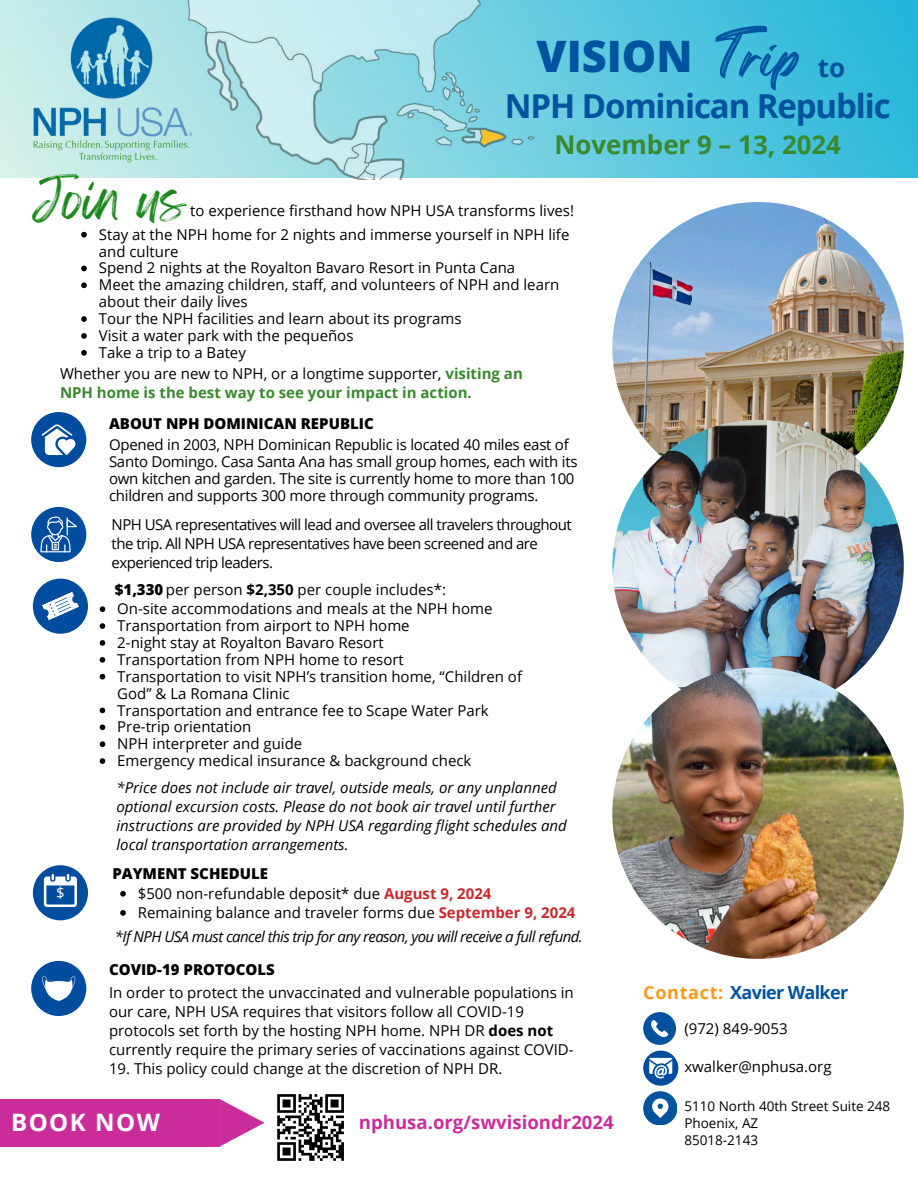
<style>
.page{position:relative;width:918px;height:1188px;background:#fff}
.page>*{position:absolute;margin:0;border:0;box-sizing:border-box;transform-origin:0 0}
.t1{font:51.45px "Regular Brush";color:#00539f}
.t2{font:46.5px "Feeling Passionate";color:#1b891d}
.t3{font:800 43.35px "Open Sans";color:#00539f}
.t4{font:700 33px "Open Sans";letter-spacing:-.035em;color:#00539f}
.t5{font:700 25.95px "Open Sans";color:#39892f}
.t6{font:700 25.95px "Open Sans";color:#00539f}
.t7{font:700 24px "Open Sans";letter-spacing:.065em;color:#fff}
.t8{font:700 18.6px "Open Sans";color:#ca2d9a}
.t9{font:700 18px "Open Sans";letter-spacing:-.035em;color:#00539f}
.t10{font:15px/16.8px "Open Sans";color:#000}
.t11{font:italic 15px/19.2px "Open Sans";color:#000}
.t12{font:15px/19.2px "Open Sans";letter-spacing:-.035em;color:#000}
.t13{font:700 15px/19.2px "Open Sans";color:#39892f}
.t14{font:italic 15px "Open Sans";letter-spacing:-.04em;color:#000}
.t15{font:800 15px "Open Sans";color:#000}
.t16{font:15px "Open Sans";color:#fff}
.t17{font:13.5px "Open Sans";color:#000}
.s1{font-weight:400;color:#000}
.s2{font-weight:800}
.s3{font-weight:700}
.s4{font-weight:700;color:#c9282d}
.s5{color:#fd9915}
</style>
<div class="page">
<svg style="left:0;top:0;width:918px;height:178px;background:#5bc8df"></svg>
<img style="left:33px;top:16px;width:147px;height:148px">
<div style="left:31px;top:507px;width:55px;height:55px;background:#004d9f;border-radius:50%"></div>
<svg style="left:40px;top:517px;width:37px;height:35px"></svg>
<div style="left:31px;top:412px;width:55px;height:55px;background:#004d9f;border-radius:50%"></div>
<svg style="left:42px;top:424px;width:34px;height:31px"></svg>
<div style="left:33px;top:579px;width:55px;height:55px;background:#004d9f;border-radius:50%"></div>
<svg style="left:42px;top:592px;width:37px;height:28px"></svg>
<svg style="left:100px;top:606px;width:5px;height:6px"></svg>
<svg style="left:100px;top:623px;width:5px;height:6px"></svg>
<svg style="left:100px;top:640px;width:5px;height:6px"></svg>
<svg style="left:100px;top:657px;width:5px;height:6px"></svg>
<svg style="left:100px;top:674px;width:5px;height:6px"></svg>
<svg style="left:100px;top:708px;width:5px;height:5px"></svg>
<svg style="left:100px;top:725px;width:5px;height:5px"></svg>
<svg style="left:100px;top:741px;width:5px;height:6px"></svg>
<svg style="left:100px;top:758px;width:5px;height:6px"></svg>
<div style="left:31px;top:961px;width:55px;height:55px;background:#004d9f;border-radius:50%"></div>
<svg style="left:42px;top:976px;width:34px;height:25px"></svg>
<div style="left:33px;top:865px;width:55px;height:55px;background:#004d9f;border-radius:50%"></div>
<svg style="left:44px;top:874px;width:33px;height:33px"></svg>
<svg style="left:120px;top:891px;width:6px;height:6px"></svg>
<svg style="left:120px;top:910px;width:6px;height:6px"></svg>
<svg style="left:220px;top:1099px;width:45px;height:47px"></svg>
<div style="left:0;top:1099px;width:220px;height:47px;background:#ca2d9a"></div>
<svg style="left:81px;top:232px;width:6px;height:5px"></svg>
<svg style="left:81px;top:266px;width:6px;height:5px"></svg>
<svg style="left:81px;top:282px;width:6px;height:6px"></svg>
<svg style="left:81px;top:316px;width:6px;height:6px"></svg>
<svg style="left:81px;top:333px;width:6px;height:6px"></svg>
<svg style="left:81px;top:350px;width:6px;height:6px"></svg>
<svg style="left:643px;top:1012px;width:33px;height:33px"></svg>
<svg style="left:643px;top:1091px;width:34px;height:34px"></svg>
<svg style="left:643px;top:1051px;width:35px;height:35px"></svg>
<svg style="left:649px;top:1058px;width:23px;height:20px"></svg>
<img style="left:612px;top:202px;width:292px;height:292px;border-radius:50%">
<img style="left:612px;top:420px;width:292px;height:291px;border-radius:50%">
<img style="left:612px;top:667px;width:292px;height:292px;border-radius:50%">
<img style="left:180px;top:0;width:360px;height:179px">
<svg style="left:277px;top:1094px;width:67px;height:67px"></svg>
<p class="t3" style="left:537px;top:26px;width:157px">VISION</p>
<h1 class="t1" style="left:714px;top:12px;width:56px">T</h1>
<h2 class="t1" style="left:743px;top:17px;width:59px">rip</h2>
<p class="t6" style="left:818px;top:49px;width:29px">to</p>
<p class="t4" style="left:505px;top:83px;width:387px">NPH Dominican Republic</p>
<p class="t5" style="left:555px;top:127px;width:288px">November 9 – 13, 2024</p>
<h6 class="t2" style="left:33px;top:162px;width:155px">JOIN US</h6>
<h6 class="t10" style="left:190px;top:202px;width:386px">to experience firsthand how NPH USA transforms lives!</h6>
<p class="t10" style="left:99px;top:226px;width:472px">Stay at the NPH home for 2 nights and immerse yourself in NPH life and culture</p>
<p class="t10" style="left:99px;top:259px;width:418px">Spend 2 nights at the Royalton Bavaro Resort in Punta Cana</p>
<p class="t10" style="left:99px;top:276px;width:462px">Meet the amazing children, staff, and volunteers of NPH and learn about their daily lives</p>
<p class="t10" style="left:99px;top:310px;width:364px">Tour the NPH facilities and learn about its programs</p>
<p class="t10" style="left:99px;top:327px;width:256px">Visit a water park with the pequeños</p>
<p class="t10" style="left:99px;top:344px;width:149px">Take a trip to a Batey</p>
<p class="t13" style="left:60px;top:364px;width:464px"><span class="s1">Whether you are new to NPH, or a longtime supporter,</span> visiting an<br>NPH home is the best way to see your impact in action.</p>
<h3 class="t15" style="left:109px;top:413px;width:266px">ABOUT NPH DOMINICAN REPUBLIC</h3>
<h5 class="t10" style="left:109px;top:436px;width:470px">Opened in 2003, NPH Dominican Republic is located 40 miles east of Santo Domingo. Casa Santa Ana has small group homes, each with its own kitchen and garden. The site is currently home to more than 100 children and supports 300 more through community programs.</h5>
<h5 class="t12" style="left:112px;top:514px;width:462px">NPH USA representatives will lead and oversee all travelers throughout the trip. All NPH USA representatives have been screened and are experienced trip leaders.</h5>
<h1 class="t10" style="left:115px;top:581px;width:333px"><span class="s2">$1,330</span> per person <span class="s3">$2,350</span> per couple includes*:</h1>
<p class="t10" style="left:117px;top:600px;width:377px">On-site accommodations and meals at the NPH home</p>
<p class="t10" style="left:117px;top:617px;width:294px">Transportation from airport to NPH home</p>
<p class="t10" style="left:117px;top:634px;width:268px">2-night stay at Royalton Bavaro Resort</p>
<p class="t10" style="left:117px;top:651px;width:288px">Transportation from NPH home to resort</p>
<p class="t10" style="left:117px;top:668px;width:406px">Transportation to visit NPH’s transition home, “Children of<br>God” &amp; La Romana Clinic</p>
<p class="t10" style="left:117px;top:701px;width:373px">Transportation and entrance fee to Scape Water Park</p>
<p class="t10" style="left:117px;top:718px;width:136px">Pre-trip orientation</p>
<p class="t10" style="left:117px;top:735px;width:186px">NPH interpreter and guide</p>
<p class="t10" style="left:117px;top:752px;width:356px">Emergency medical insurance &amp; background check</p>
<p class="t11" style="left:116px;top:777px;width:452px">*Price does not include air travel, outside meals, or any unplanned optional excursion costs. Please do not book air travel until further instructions are provided by NPH USA regarding flight schedules and local transportation arrangements.</p>
<p class="t15" style="left:112px;top:863px;width:157px">PAYMENT SCHEDULE</p>
<p class="t16" style="left:56px;top:882px;width:10px">$</p>
<p class="t10" style="left:138px;top:885px;width:355px">$500 non-refundable deposit* due <span class="s4">August 9, 2024</span></p>
<p class="t10" style="left:138px;top:904px;width:439px">Remaining balance and traveler forms due <span class="s4">September 9, 2024</span></p>
<p class="t14" style="left:115px;top:926px;width:469px">*If NPH USA must cancel this trip for any reason, you will receive a full refund.</p>
<p class="t15" style="left:109px;top:959px;width:167px">COVID-19 PROTOCOLS</p>
<p class="t10" style="left:109px;top:982px;width:466px;line-height:19.2px">In order to protect the unvaccinated and vulnerable populations in our care, NPH USA requires that visitors follow all COVID-19 protocols set forth by the hosting NPH home. NPH DR <span class="s3">does not </span>currently require the primary series of vaccinations against COVID-</p>
<p class="t10" style="left:109px;top:1060px;width:395px">19. This policy could change at the discretion of NPH DR.</p>
<p class="t7" style="left:11px;top:1105px;width:150px">BOOK NOW</p>
<p class="t8" style="left:359px;top:1109px;width:256px">nphusa.org/swvisiondr2024</p>
<p class="t9" style="left:643px;top:980px;width:207px"><span class="s5">Contact:</span> Xavier Walker</p>
<p class="t10" style="left:684px;top:1019px;width:105px">(972) 849-9053</p>
<p class="t10" style="left:684px;top:1058px;width:149px">xwalker@nphusa.org</p>
<p class="t17" style="left:684px;top:1096px;width:207px">5110 North 40th Street Suite 248</p>
<p class="t17" style="left:684px;top:1113px;width:75px">Phoenix, AZ</p>
<p class="t17" style="left:684px;top:1130px;width:75px">85018-2143</p>
</div>
